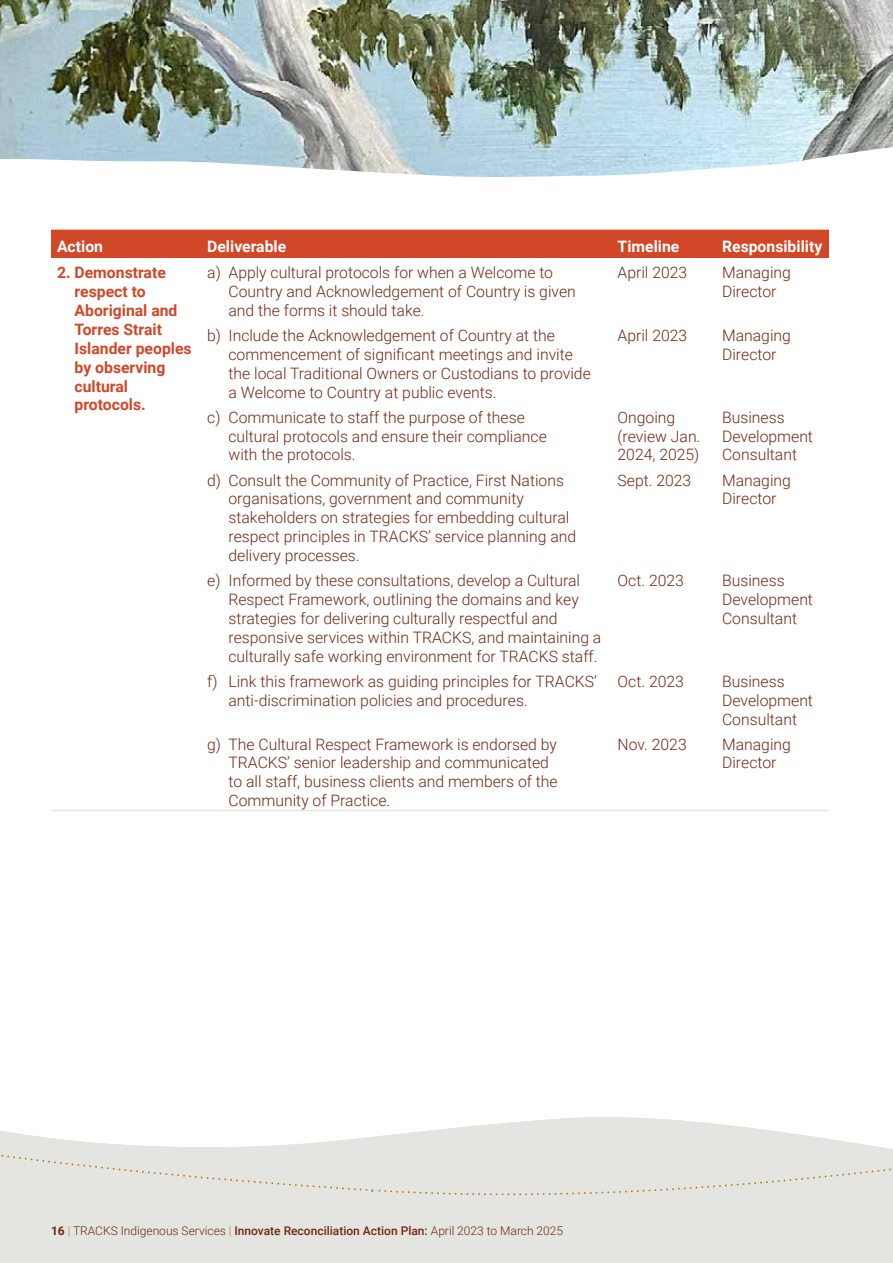
<style>
.page{position:relative;width:893px;height:1263px;background:#fff}
.page>*{position:absolute;margin:0;border:0;box-sizing:border-box;transform-origin:0 0}
.t1{font:300 15.75px/18.9px "Roboto";color:#712714}
.t2{font:700 15.75px/18.9px "Roboto";color:#d14727}
.t3{font:700 15.75px "Roboto";color:#fff}
.t4{font:300 12px "Roboto";color:#712714}
.s1{font-weight:700}
.s2{color:#b9782a}
.s3{font-weight:500}
</style>
<div class="page">
<img style="left:0;top:0;width:893px;height:136px">
<svg style="left:0;top:136px;width:893px;height:94px"></svg>
<div style="left:51px;top:230px;width:778px;height:28px;background:#d14727"></div>
<svg style="left:0;top:810px;width:893px;height:453px"></svg>
<svg style="left:373px;top:1117px;width:520px;height:113px;background:#e6e6e2"></svg>
<svg style="left:0;top:1129px;width:373px;height:63px"></svg>
<p class="t3" style="left:57px;top:235px;width:48px">Action</p>
<p class="t3" style="left:207px;top:235px;width:81px">Deliverable</p>
<p class="t3" style="left:618px;top:235px;width:63px">Timeline</p>
<p class="t3" style="left:722px;top:235px;width:102px">Responsibility</p>
<p class="t2" style="left:75px;top:262px;width:119px;text-indent:-18px">2. Demonstrate respect to<br>Aboriginal and<br>Torres Strait<br>Islander peoples by observing cultural protocols.</p>
<p class="t1" style="left:228px;top:262px;width:349px;text-indent:-21px">a) Apply cultural protocols for when a Welcome to<br>Country and Acknowledgement of Country is given and the forms it should take.</p>
<p class="t1" style="left:618px;top:262px;width:71px">April 2023</p>
<p class="t1" style="left:722px;top:262px;width:70px">Managing<br>Director</p>
<p class="t1" style="left:228px;top:325px;width:364px;text-indent:-21px">b) Include the Acknowledgement of Country at the commencement of significant meetings and invite the local Traditional Owners or Custodians to provide a Welcome to Country at public events.</p>
<p class="t1" style="left:618px;top:325px;width:71px">April 2023</p>
<p class="t1" style="left:722px;top:325px;width:70px">Managing<br>Director</p>
<p class="t1" style="left:228px;top:407px;width:320px;text-indent:-21px">c) Communicate to staff the purpose of these cultural protocols and ensure their compliance with the protocols.</p>
<p class="t1" style="left:618px;top:407px;width:84px">Ongoing (review Jan.<br>2024, 2025)</p>
<p class="t1" style="left:722px;top:407px;width:92px">Business<br>Development<br>Consultant</p>
<p class="t1" style="left:228px;top:470px;width:349px;text-indent:-21px">d) Consult the Community of Practice, First Nations organisations, government and community stakeholders on strategies for embedding cultural respect principles in TRACKS’ service planning and delivery processes.</p>
<p class="t1" style="left:618px;top:470px;width:75px">Sept. 2023</p>
<p class="t1" style="left:722px;top:470px;width:70px">Managing<br>Director</p>
<p class="t1" style="left:228px;top:570px;width:374px;text-indent:-21px">e) Informed by these consultations, develop a Cultural Respect Framework, outlining the domains and key strategies for delivering culturally respectful and responsive services within TRACKS, and maintaining a culturally safe working environment for TRACKS staff.</p>
<p class="t1" style="left:618px;top:570px;width:68px">Oct. 2023</p>
<p class="t1" style="left:722px;top:570px;width:92px">Business<br>Development<br>Consultant</p>
<p class="t1" style="left:228px;top:671px;width:370px;text-indent:-21px">f) Link this framework as guiding principles for TRACKS’ anti-discrimination policies and procedures.</p>
<p class="t1" style="left:618px;top:671px;width:68px">Oct. 2023</p>
<p class="t1" style="left:722px;top:671px;width:92px">Business<br>Development<br>Consultant</p>
<p class="t1" style="left:228px;top:734px;width:331px;text-indent:-21px">g) The Cultural Respect Framework is endorsed by TRACKS’ senior leadership and communicated to all staff, business clients and members of the Community of Practice.</p>
<p class="t1" style="left:618px;top:734px;width:71px">Nov. 2023</p>
<p class="t1" style="left:722px;top:734px;width:70px">Managing<br>Director</p>
<p class="t4" style="left:51px;top:1222px;width:514px"><span class="s1">16</span> <span class="s2">|</span> TRACKS Indigenous Services <span class="s2">|</span> <span class="s3">Innovate Reconciliation Action Plan:</span> April 2023 to March 2025</p>
</div>
